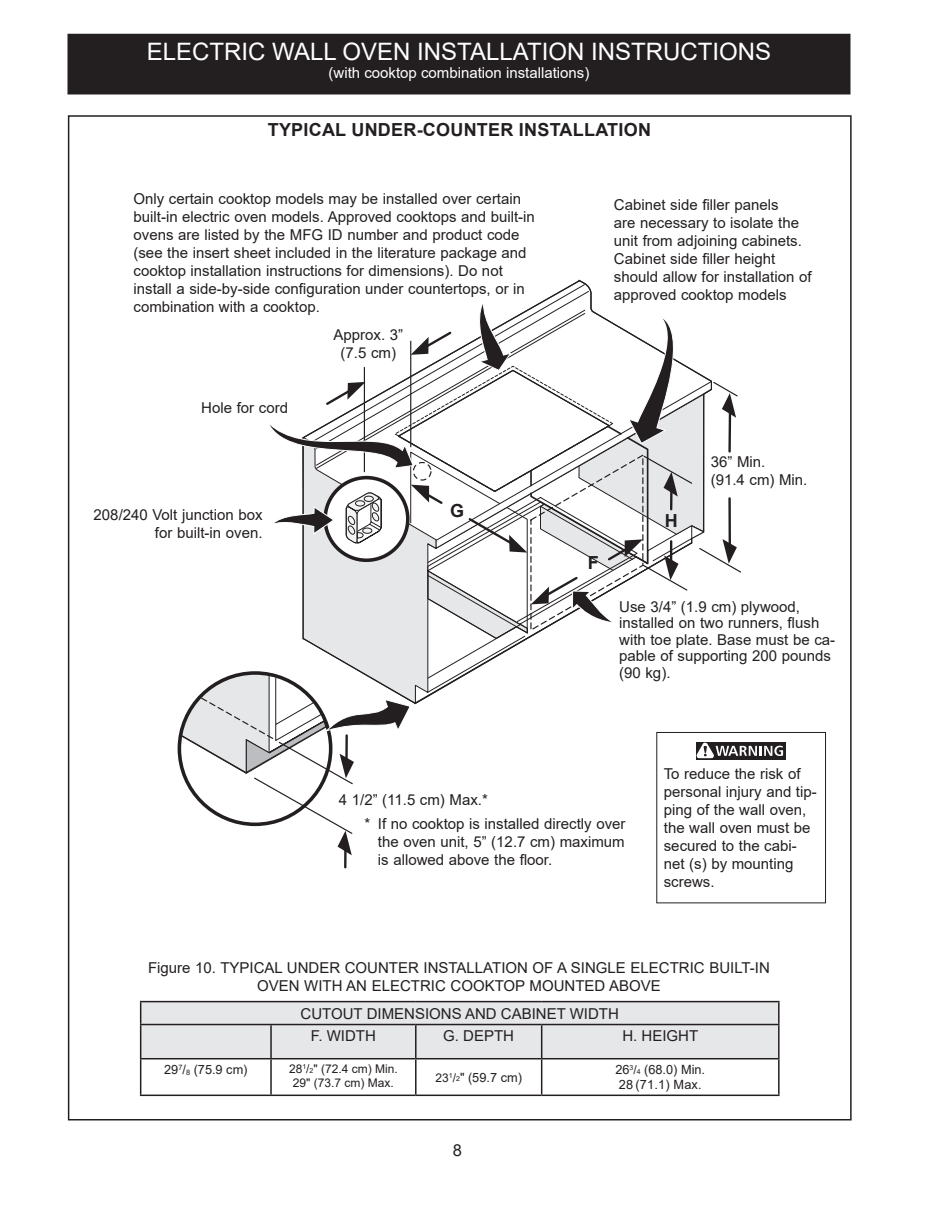
<style>
.page{position:relative;width:945px;height:1215px;background:#fff}
.page>*{position:absolute;margin:0;border:0;box-sizing:border-box;transform-origin:0 0}
.t1{font:24px "Arial";color:#fff}
.t2{font:700 18px "Arial";letter-spacing:.015em;color:#231f20}
.t3{font:16.5px "Arial";color:#231f20}
.t4{font:15px/18px "Arial";color:#231f20}
.t5{font:15px "Arial";color:#fff}
.t6{font:12.75px/15.3px "Arial";color:#231f20}
.t7{font:12px/13.2px "Arial";color:#231f20;text-align:center}
.s1{font-size:7.05px}
.s2{font-size:12px}
</style>
<div class="page">
<div style="left:68px;top:34px;width:782px;height:60px;background:#231f20"></div>
<div style="left:656px;top:732px;width:170px;height:171px;border:1px solid #231f20"></div>
<svg style="left:783px;top:742px;width:2px;height:17px"></svg>
<svg style="left:179px;top:300px;width:604px;height:485px"></svg>
<hr style="left:140px;top:1001px;width:131px;height:1px;background:#231f20">
<div style="left:140px;top:1002px;width:638px;height:56px;background:#e6e7e9"></div>
<hr style="left:271px;top:1001px;width:145px;height:1px;background:#231f20">
<hr style="left:416px;top:1001px;width:126px;height:1px;background:#231f20">
<hr style="left:542px;top:1001px;width:238px;height:1px;background:#231f20">
<hr style="left:778px;top:1002px;width:2px;height:22px;background:#231f20">
<hr style="left:140px;top:1024px;width:131px;height:1px;background:#231f20">
<hr style="left:140px;top:1025px;width:1px;height:33px;background:#231f20">
<hr style="left:271px;top:1024px;width:145px;height:1px;background:#231f20">
<hr style="left:270px;top:1025px;width:2px;height:33px;background:#231f20">
<hr style="left:416px;top:1024px;width:126px;height:1px;background:#231f20">
<hr style="left:415px;top:1025px;width:2px;height:33px;background:#231f20">
<hr style="left:542px;top:1024px;width:238px;height:1px;background:#231f20">
<hr style="left:541px;top:1025px;width:1px;height:33px;background:#231f20">
<hr style="left:778px;top:1025px;width:2px;height:33px;background:#231f20">
<hr style="left:140px;top:1058px;width:131px;height:1px;background:#231f20">
<hr style="left:140px;top:1059px;width:1px;height:36px;background:#231f20">
<hr style="left:271px;top:1058px;width:145px;height:1px;background:#231f20">
<hr style="left:270px;top:1059px;width:2px;height:36px;background:#231f20">
<hr style="left:416px;top:1058px;width:126px;height:1px;background:#231f20">
<hr style="left:415px;top:1059px;width:2px;height:36px;background:#231f20">
<hr style="left:542px;top:1058px;width:238px;height:1px;background:#231f20">
<hr style="left:541px;top:1059px;width:1px;height:36px;background:#231f20">
<hr style="left:778px;top:1059px;width:2px;height:36px;background:#231f20">
<hr style="left:140px;top:1095px;width:131px;height:1px;background:#231f20">
<hr style="left:271px;top:1095px;width:145px;height:1px;background:#231f20">
<hr style="left:416px;top:1095px;width:126px;height:1px;background:#231f20">
<hr style="left:542px;top:1095px;width:238px;height:1px;background:#231f20">
<h1 class="t1" style="left:147px;top:35px;width:626px">ELECTRIC WALL OVEN INSTALLATION INSTRUCTIONS</h1>
<p class="t5" style="left:329px;top:62px;width:262px">(with cooktop combination installations)</p>
<p class="t2" style="left:268px;top:117px;width:385px">TYPICAL UNDER-COUNTER INSTALLATION</p>
<p class="t4" style="left:134px;top:189px;width:403px">Only certain cooktop models may be installed over certain built-in electric oven models. Approved cooktops and built-in ovens are listed by the MFG ID number and product code (see the insert sheet included in the literature package and cooktop installation instructions for dimensions). Do not install a side-by-side configuration under countertops, or in combination with a cooktop.</p>
<p class="t4" style="left:201px;top:399px;width:88px">Hole for cord</p>
<p class="t4" style="left:94px;top:506px;width:170px;text-align:right">208/240 Volt junction box for built-in oven.</p>
<p class="t4" style="left:333px;top:325px;width:71px;text-align:center">Approx. 3” (7.5 cm)</p>
<p class="t2" style="left:450px;top:498px;width:16px">G</p>
<p class="t4" style="left:614px;top:196px;width:199px">Cabinet side filler panels<br>are necessary to isolate the unit from adjoining cabinets.<br>Cabinet side filler height should allow for installation of approved cooktop models</p>
<p class="t2" style="left:588px;top:550px;width:12px">F</p>
<p class="t2" style="left:665px;top:508px;width:14px">H</p>
<p class="t4" style="left:711px;top:453px;width:98px">36” Min.<br>(91.4 cm) Min.</p>
<p class="t4" style="left:619px;top:598px;width:217px;line-height:16.5px">Use 3/4” (1.9 cm) plywood, installed on two runners, flush with toe plate. Base must be ca&shy;pable of supporting 200 pounds (90 kg).</p>
<p class="t4" style="left:339px;top:790px;width:150px">4 1/2” (11.5 cm) Max.*</p>
<p class="t4" style="left:378px;top:814px;width:249px;text-align:justify;text-indent:-14px">* If no cooktop is installed directly over the oven unit, 5” (12.7 cm) maximum is allowed above the floor.</p>
<p class="t4" style="left:664px;top:764px;width:154px">To reduce the risk of personal injury and tip&shy;ping of the wall oven, the wall oven must be secured to the cabi&shy;net (s) by mounting screws.</p>
<p class="t4" style="left:148px;top:959px;width:623px;text-align:center">Figure 10. TYPICAL UNDER COUNTER INSTALLATION OF A SINGLE ELECTRIC BUILT-IN<br>OVEN WITH AN ELECTRIC COOKTOP MOUNTED ABOVE</p>
<p class="t4" style="left:311px;top:1002px;width:310px;line-height:23px;text-indent:-10px">CUTOUT DIMENSIONS AND CABINET WIDTH<br>F. WIDTH</p>
<p class="t4" style="left:443px;top:1027px;width:72px">G. DEPTH</p>
<p class="t4" style="left:622px;top:1027px;width:77px">H. HEIGHT</p>
<p class="t6" style="left:164px;top:1062px;width:85px">29<sup>7</sup>/<sub>8</sub> (75.9 cm)</p>
<p class="t7" style="left:289px;top:1063px;width:110px">28<sup>1</sup>/<span class="s1">2</span>" (72.4 cm) Min.<br>29" (73.7 cm) Max.</p>
<p class="t6" style="left:436px;top:1069px;width:88px"><span class="s2">23</span><sup>1</sup><span class="s2">/</span><span class="s1">2</span>" (59.7 cm)</p>
<p class="t6" style="left:615px;top:1062px;width:91px">26<sup>3</sup><span class="s2">/</span><span class="s1">4</span> (68.0) Min.<br>28 (71.1) Max.</p>
<p class="t3" style="left:453px;top:1139px;width:11px">8</p>
</div>
